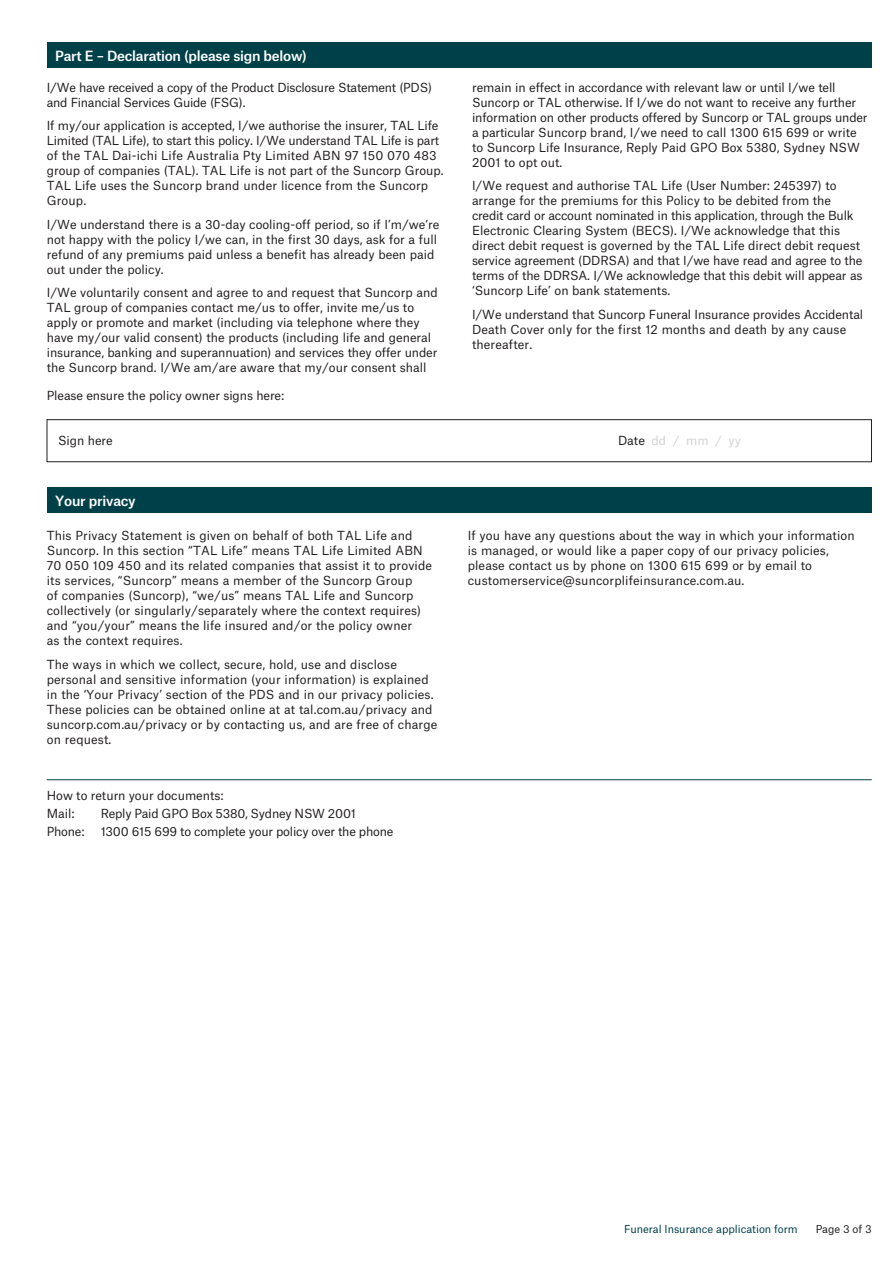
<style>
.page{position:relative;width:893px;height:1263px;background:#fff}
.page>*{position:absolute;margin:0;border:0;box-sizing:border-box;transform-origin:0 0}
.Heading{font:500 13.5px "Atlas Grotesk";letter-spacing:-.02em;color:#fff}
.t1{font:12px/15px "Atlas Grotesk";color:#231f20}
.t2{font:12px/15px "Atlas Grotesk";letter-spacing:-.02em;color:#231f20}
.t3{font:12px "Atlas Grotesk";color:#d1d2d4}
.t4{font:10.5px "Atlas Grotesk";color:#004049}
.t5{font:10.5px "Atlas Grotesk";color:#231f20}
.s1{color:#231f20}
</style>
<div class="page">
<div style="left:47px;top:419px;width:825px;height:43px;border:1px solid #231f20"></div>
<div style="left:47px;top:43px;width:825px;height:25px;background:#004049"></div>
<div style="left:47px;top:488px;width:825px;height:25px;background:#004049"></div>
<hr style="left:47px;top:779px;width:825px;height:1px;background:#004049">
<p class="Heading" style="left:55px;top:45px;width:253px">Part E – Declaration (please sign below)</p>
<p class="t2" style="left:47px;top:79px;width:387px">I/We have received a copy of the Product Disclosure Statement (PDS) and Financial Services Guide (FSG).</p>
<p class="t1" style="left:47px;top:117px;width:398px">If my/our application is accepted, I/we authorise the insurer, TAL Life Limited (TAL Life), to start this policy. I/We understand TAL Life is part of the TAL Dai-ichi Life Australia Pty Limited ABN 97 150 070 483 group of companies (TAL). TAL Life is not part of the Suncorp Group.<br>TAL Life uses the Suncorp brand under licence from the Suncorp Group.</p>
<p class="t1" style="left:47px;top:216px;width:394px">I/We understand there is a 30-day cooling-off period, so if I’m/we’re not happy with the policy I/we can, in the first 30 days, ask for a full refund of any premiums paid unless a benefit has already been paid out under the policy.</p>
<p class="t1" style="left:47px;top:284px;width:392px">I/We voluntarily consent and agree to and request that Suncorp and TAL group of companies contact me/us to offer, invite me/us to apply or promote and market (including via telephone where they have my/our valid consent) the products (including life and general insurance, banking and superannuation) and services they offer under the Suncorp brand. I/We am/are aware that my/our consent shall</p>
<p class="t1" style="left:47px;top:387px;width:239px">Please ensure the policy owner signs here:</p>
<p class="t1" style="left:472px;top:79px;width:397px">remain in effect in accordance with relevant law or until I/we tell Suncorp or TAL otherwise. If I/we do not want to receive any further information on other products offered by Suncorp or TAL groups under a particular Suncorp brand, I/we need to call 1300 615 699 or write to Suncorp Life Insurance, Reply Paid GPO Box 5380, Sydney NSW 2001 to opt out.</p>
<p class="t1" style="left:472px;top:177px;width:392px">I/We request and authorise TAL Life (User Number: 245397) to arrange for the premiums for this Policy to be debited from the credit card or account nominated in this application, through the Bulk Electronic Clearing System (BECS). I/We acknowledge that this direct debit request is governed by the TAL Life direct debit request service agreement (DDRSA) and that I/we have read and agree to the terms of the DDRSA. I/We acknowledge that this debit will appear as ‘Suncorp Life’ on bank statements.</p>
<p class="t1" style="left:472px;top:306px;width:393px">I/We understand that Suncorp Funeral Insurance provides Accidental<br>Death Cover only for the first 12 months and death by any cause thereafter.</p>
<p class="t1" style="left:58px;top:431px;width:56px">Sign here</p>
<p class="t3" style="left:618px;top:431px;width:125px"><span class="s1">Date</span> dd / mm / yy</p>
<p class="Heading" style="left:55px;top:490px;width:82px">Your privacy</p>
<p class="t1" style="left:47px;top:527px;width:387px">This Privacy Statement is given on behalf of both TAL Life and Suncorp. In this section “TAL Life” means TAL Life Limited ABN 70 050 109 450 and its related companies that assist it to provide its services, “Suncorp” means a member of the Suncorp Group<br>of companies (Suncorp), “we/us” means TAL Life and Suncorp collectively (or singularly/separately where the context requires) and “you/your” means the life insured and/or the policy owner<br>as the context requires.</p>
<p class="t1" style="left:47px;top:656px;width:392px">The ways in which we collect, secure, hold, use and disclose personal and sensitive information (your information) is explained in the ‘Your Privacy’ section of the PDS and in our privacy policies.<br>These policies can be obtained online at at tal.com.au/privacy and suncorp.com.au/privacy or by contacting us, and are free of charge on request.</p>
<p class="t1" style="left:47px;top:786px;width:178px">How to return your documents:</p>
<p class="t1" style="left:47px;top:804px;width:29px">Mail:</p>
<p class="t1" style="left:101px;top:804px;width:257px">Reply Paid GPO Box 5380, Sydney NSW 2001</p>
<p class="t1" style="left:47px;top:822px;width:39px">Phone:</p>
<p class="t1" style="left:101px;top:822px;width:294px">1300 615 699 to complete your policy over the phone</p>
<p class="t1" style="left:468px;top:527px;width:389px">If you have any questions about the way in which your information is managed, or would like a paper copy of our privacy policies, please contact us by phone on 1300 615 699 or by email to customerservice@suncorplifeinsurance.com.au.</p>
<p class="t4" style="left:624px;top:1221px;width:175px">Funeral Insurance application form</p>
<p class="t5" style="left:816px;top:1221px;width:57px">Page 3 of 3</p>
</div>
